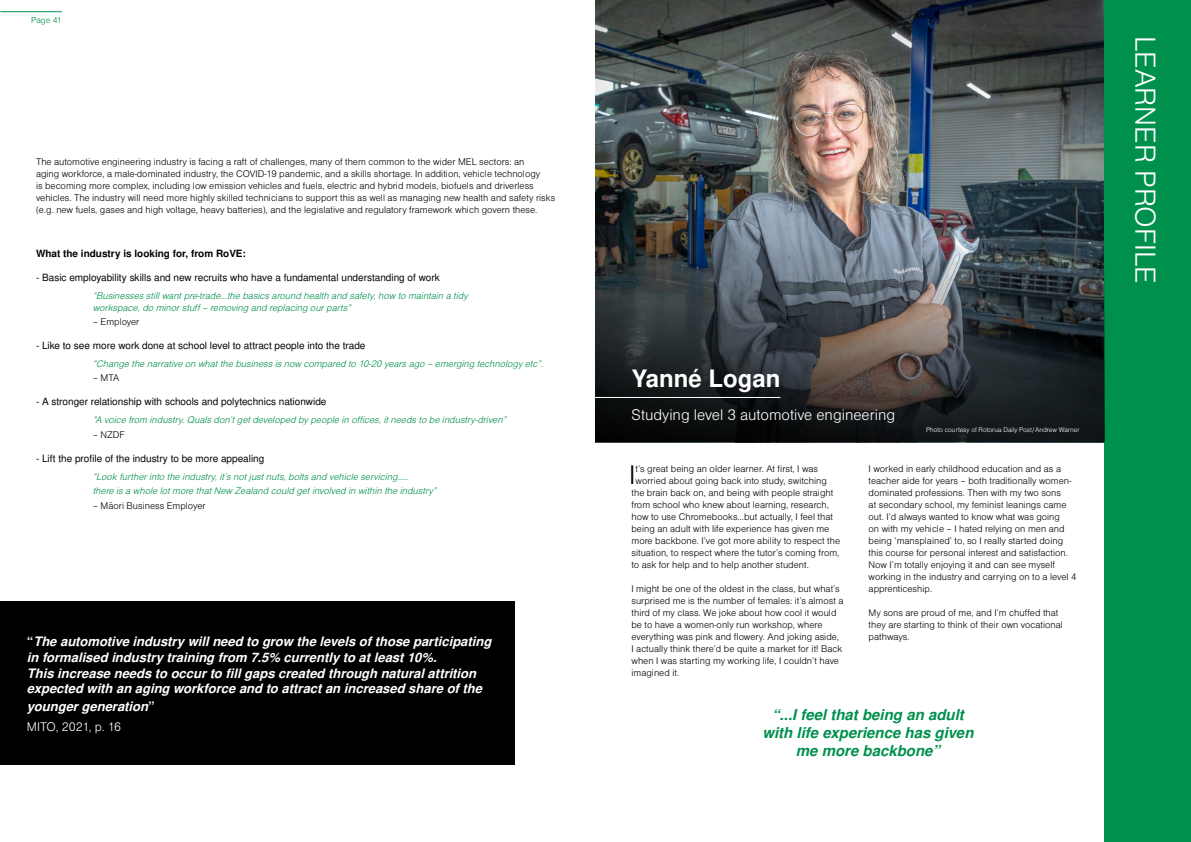
<style>
.page{position:relative;width:1191px;height:842px;background:#fff}
.page>*{position:absolute;margin:0;border:0;box-sizing:border-box;transform-origin:0 0}
.t1{font:30px "Nimbus Sans DOT Ligh";color:#fff}
.t2{font:28px "Nimbus Sans DOT Ligh";color:#000}
.t3{font:700 24px "Nimbus San L";color:#fff}
.t4{font:16px "Nimbus Sans DOT Ligh";color:#fff}
.t5{font:italic 700 15px/18px "Nimbus San L";color:#00904d;text-align:center}
.t6{font:italic 700 13px/15.6px "Nimbus San L";color:#fff}
.t7{font:13px "Nimbus Sans DOT Ligh";color:#fff}
.t8{font:10px/12px "Nimbus Sans DOT Ligh";color:#000}
.t9{font:italic 10px/12px "Nimbus Sans DOT Ligh";color:#00904d}
.t10{font:10px "Nimbus San L";color:#000}
.t11{font:700 10px "Nimbus San L";color:#000}
.t12{font:9px "Nimbus Sans DOT Ligh";letter-spacing:-.005em;color:#00904d}
.t13{font:7px "Nimbus Sans DOT Ligh";color:#fff}
.s1{font-style:normal}
</style>
<div class="page">
<hr style="left:0;top:12px;width:62px;height:1px;background:#00904d">
<div style="left:0;top:601px;width:514px;height:163px;background:#000"></div>
<div style="left:1104px;top:0;width:87px;height:842px;background:#00904d"></div>
<img style="left:595px;top:0;width:509px;height:442px">
<hr style="left:590px;top:397px;width:190px;height:1px;background:#fff">
<p class="t12" style="left:31px;top:15px;width:32px">Page 41</p>
<p class="t8" style="left:36px;top:156px;width:521px">The automotive engineering industry is facing a raft of challenges, many of them common to the wider MEL sectors: an<br>aging workforce, a male-dominated industry, the COVID-19 pandemic, and a skills shortage. In addition, vehicle technology<br>is becoming more complex, including low emission vehicles and fuels, electric and hybrid models, biofuels and driverless vehicles. The industry will need more highly skilled technicians to support this as well as managing new health and safety risks (e.g. new fuels, gases and high voltage, heavy batteries), and the legislative and regulatory framework which govern these.</p>
<p class="t11" style="left:36px;top:246px;width:211px">What the industry is looking for, from RoVE:</p>
<p class="t10" style="left:36px;top:270px;width:405px">- Basic employability skills and new recruits who have a fundamental understanding of work</p>
<p class="t9" style="left:93px;top:289px;width:379px">“Businessesstillwantpre-trade…the basicsaround health and safety,how to maintain a tidy workspace,do minorstuff– removing and replacing ourparts”</p>
<p class="t8" style="left:93px;top:316px;width:48px">– Employer</p>
<p class="t10" style="left:36px;top:338px;width:331px">- Like to see more work done at school level to attract people into the trade</p>
<p class="t9" style="left:93px;top:358px;width:454px">“Change the narrative on whatthe businessisnow compared to 10-20 yearsago – emerging technologyetc”.</p>
<p class="t8" style="left:93px;top:372px;width:28px">– MTA</p>
<p class="t10" style="left:36px;top:395px;width:292px">- A stronger relationship with schools and polytechnics nationwide</p>
<p class="t9" style="left:93px;top:414px;width:417px">“A voice from industry.Qualsdon’tgetdeveloped bypeople in offices,itneedsto be industry-driven”</p>
<p class="t8" style="left:93px;top:429px;width:34px">– NZDF</p>
<p class="t10" style="left:36px;top:451px;width:230px">- Lift the profile of the industry to be more appealing</p>
<p class="t9" style="left:93px;top:469px;width:348px;line-height:14.4px">“Look furtherinto the industry,it’snotjustnuts,boltsand vehicle servicing…..<br>there isa whole lotmore thatNew Zealand could getinvolved in within the industry”</p>
<p class="t8" style="left:93px;top:499px;width:114px">– Māori Business Employer</p>
<p class="t6" style="left:27px;top:634px;width:470px"><span class="s1">“</span> Theautomotiveindustrywillneed to grow thelevelsofthoseparticipating in formalised industrytraining from 7.5% currentlyto atleast10%.<br>Thisincreaseneedsto occurto fillgapscreated through naturalattrition expected with an aging workforceand to attractan increased shareofthe</p>
<h3 class="t6" style="left:27px;top:699px;width:129px">youngergeneration<span class="s1">”</span></h3>
<h3 class="t7" style="left:27px;top:720px;width:96px">MITO, 2021, p. 16</h3>
<h3 class="t3" style="left:631px;top:361px;width:150px">Yanné Logan</h3>
<h3 class="t4" style="left:631px;top:405px;width:265px">Studying level 3 automotive engineering</h3>
<p class="t13" style="left:926px;top:425px;width:155px">Photo courtesy of Rotorua Daily Post/Andrew Warner</p>
<h2 class="t2" style="left:629px;top:459px;width:8px">I</h2>
<p class="t8" style="left:635px;top:462px;width:184px">t’s great being an older learner. At first, I was</p>
<p class="t8" style="left:635px;top:474px;width:193px">worried about going back into study, switching</p>
<p class="t8" style="left:631px;top:486px;width:203px">the brain back on, and being with people straight</p>
<p class="t8" style="left:631px;top:498px;width:199px">from school who knew about learning, research,</p>
<p class="t8" style="left:631px;top:510px;width:203px">how to use Chromebooks…but actually, I feel that</p>
<p class="t8" style="left:631px;top:522px;width:199px">being an adult with life experience has given me</p>
<p class="t8" style="left:631px;top:534px;width:210px">more backbone. I’ve got more ability to respect the</p>
<p class="t8" style="left:631px;top:546px;width:209px">situation, to respect where the tutor’s coming from,</p>
<p class="t8" style="left:631px;top:558px;width:179px">to ask for help and to help another student.</p>
<p class="t8" style="left:631px;top:582px;width:213px">I might be one of the oldest in the class, but what’s surprised me is the number of females: it’s almost a third of my class. We joke about how cool it would be to have a women-only run workshop, where everything was pink and flowery. And joking aside, I actually think there’d be quite a market for it! Back when I was starting my working life, I couldn’t have imagined it.</p>
<p class="t8" style="left:868px;top:462px;width:209px">I worked in early childhood education and as a teacher aide for years – both traditionally women&shy;dominated professions. Then with my two sons<br>at secondary school, my feminist leanings came out. I’d always wanted to know what was going<br>on with my vehicle – I hated relying on men and being ‘mansplained’ to, so I really started doing this course for personal interest and satisfaction.<br>Now I’m totally enjoying it and can see myself working in the industry and carrying on to a level 4 apprenticeship.</p>
<p class="t8" style="left:868px;top:606px;width:196px">My sons are proud of me, and I’m chuffed that they are starting to think of their own vocational pathways.</p>
<h3 class="t5" style="left:762px;top:705px;width:212px">“...I feel that being an adult with life experience has given me more backbone”</h3>
<h1 class="t1" style="left:1162px;top:36px;width:249px;rotate:90deg">LEARNER PROFILE</h1>
</div>
